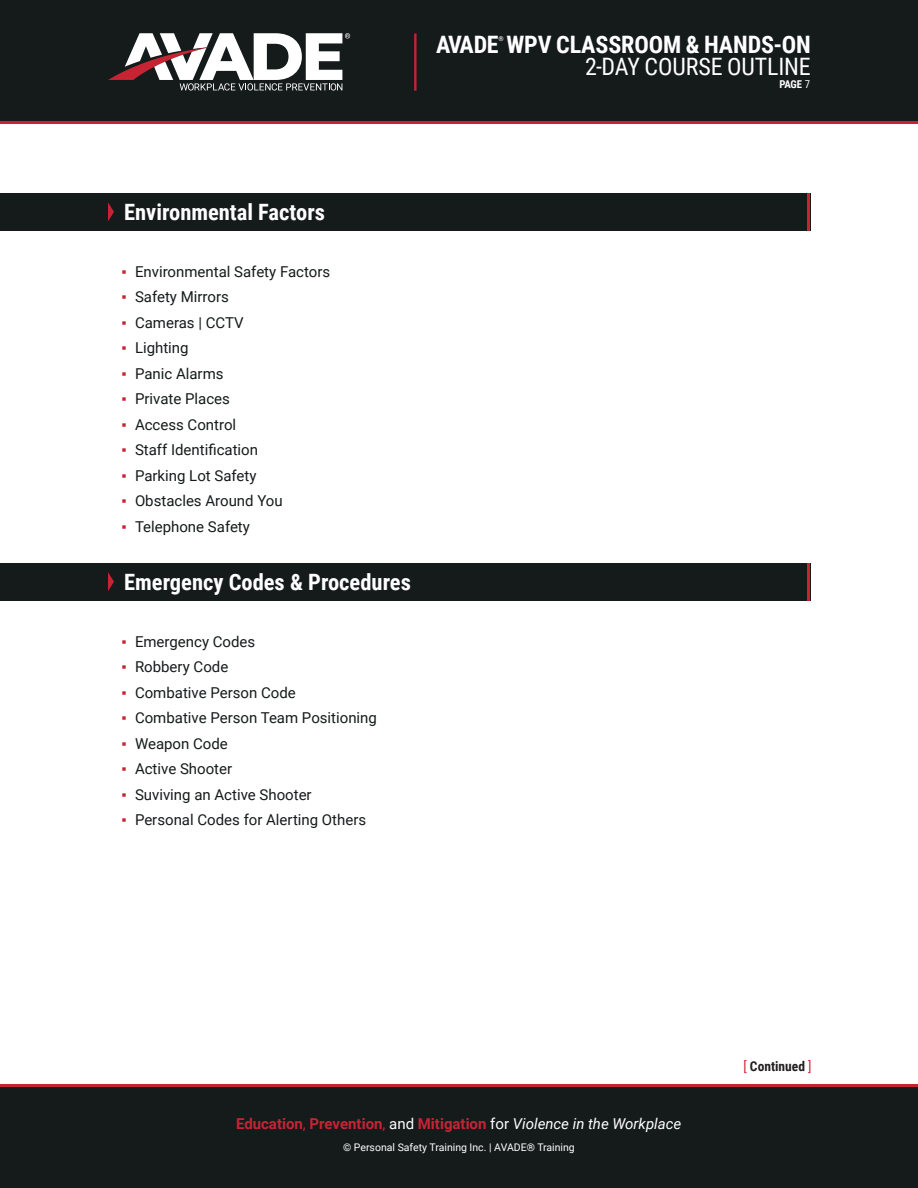
<style>
.page{position:relative;width:918px;height:1188px;background:#fff}
.page>*{position:absolute;margin:0;border:0;box-sizing:border-box;transform-origin:0 0}
.t1{font:700 24px "Roboto Condensed";letter-spacing:-.005em;color:#fff}
.t2{font:24px "Roboto Condensed";letter-spacing:-.005em;color:#fff}
.t3{font:700 22.5px "Roboto Condensed";color:#fff}
.t4{font:15px "Roboto";color:#151a1b}
.t5{font:700 15px "Roboto";color:#c72433}
.t6{font:700 13.5px "Roboto Condensed";color:#231f20}
.t7{font:700 10.8px "Roboto Condensed";color:#fff}
.t8{font:10.5px "Roboto";color:#fff}
.t9{font:700 6.75px "Roboto Condensed";color:#fff}
.s1{font-family:"Arial";color:#c72433}
.s2{font-weight:400}
.s3{font-weight:400;color:#fff}
.s4{font-weight:400;font-style:italic;color:#fff}
.s5{font-weight:400;color:#c72433}
</style>
<div class="page">
<div style="left:0;top:10px;width:918px;height:114px;background:#c72433"></div>
<div style="left:0;top:0;width:918px;height:121px;background:#151a1b"></div>
<svg style="left:108px;top:33px;width:242px;height:58px"></svg>
<hr style="left:414px;top:33px;width:3px;height:58px;background:#c72433">
<div style="left:0;top:1084px;width:918px;height:62px;background:#c72433"></div>
<div style="left:0;top:1087px;width:918px;height:101px;background:#151a1b"></div>
<div style="left:0;top:193px;width:810px;height:38px;background:#151a1b"></div>
<svg style="left:108px;top:202px;width:6px;height:19px"></svg>
<hr style="left:808px;top:193px;width:2px;height:38px;background:#c72433">
<div style="left:0;top:563px;width:810px;height:37px;background:#151a1b"></div>
<svg style="left:108px;top:572px;width:6px;height:19px"></svg>
<hr style="left:808px;top:563px;width:2px;height:37px;background:#c72433">
<h1 class="t1" style="left:436px;top:27px;width:376px">AVADE WPV CLASSROOM &amp; HANDS-ON</h1>
<p class="t9" style="left:498px;top:34px;width:7px">®</p>
<h1 class="t2" style="left:585px;top:50px;width:227px">2-DAY COURSE OUTLINE</h1>
<p class="t3" style="left:124px;top:196px;width:202px">Environmental Factors</p>
<p class="t4" style="left:122px;top:261px;width:210px"><span class="s1">▪</span> Environmental Safety Factors</p>
<p class="t4" style="left:122px;top:287px;width:109px"><span class="s1">▪</span> Safety Mirrors</p>
<p class="t4" style="left:122px;top:312px;width:124px"><span class="s1">▪</span> Cameras | CCTV</p>
<p class="t4" style="left:122px;top:338px;width:69px"><span class="s1">▪</span> Lighting</p>
<p class="t4" style="left:122px;top:363px;width:104px"><span class="s1">▪</span> Panic Alarms</p>
<p class="t4" style="left:122px;top:389px;width:110px"><span class="s1">▪</span> Private Places</p>
<p class="t4" style="left:122px;top:414px;width:116px"><span class="s1">▪</span> Access Control</p>
<p class="t4" style="left:122px;top:440px;width:138px"><span class="s1">▪</span> Staff Identification</p>
<p class="t4" style="left:122px;top:465px;width:137px"><span class="s1">▪</span> Parking Lot Safety</p>
<p class="t4" style="left:122px;top:491px;width:163px"><span class="s1">▪</span> Obstacles Around You</p>
<p class="t4" style="left:122px;top:516px;width:130px"><span class="s1">▪</span> Telephone Safety</p>
<p class="t3" style="left:124px;top:566px;width:288px">Emergency Codes &amp; Procedures</p>
<p class="t4" style="left:122px;top:631px;width:135px"><span class="s1">▪</span> Emergency Codes</p>
<p class="t4" style="left:122px;top:656px;width:108px"><span class="s1">▪</span> Robbery Code</p>
<p class="t4" style="left:122px;top:682px;width:176px"><span class="s1">▪</span> Combative Person Code</p>
<p class="t4" style="left:122px;top:707px;width:257px"><span class="s1">▪</span> Combative Person Team Positioning</p>
<p class="t4" style="left:122px;top:733px;width:108px"><span class="s1">▪</span> Weapon Code</p>
<p class="t4" style="left:122px;top:758px;width:112px"><span class="s1">▪</span> Active Shooter</p>
<p class="t4" style="left:122px;top:784px;width:192px"><span class="s1">▪</span> Suviving an Active Shooter</p>
<p class="t4" style="left:122px;top:809px;width:246px"><span class="s1">▪</span> Personal Codes for Alerting Others</p>
<p class="t7" style="left:779px;top:77px;width:32px">PAGE <span class="s2">7</span></p>
<p class="t5" style="left:236px;top:1113px;width:447px">Education<span class="s2">,</span> Prevention<span class="s2">,</span> <span class="s3">and</span> Mitigation <span class="s3">for</span> <span class="s4">Violence in the Workplace</span></p>
<p class="t8" style="left:343px;top:1139px;width:233px">© Personal Safety Training Inc. | AVADE® Training</p>
<p class="t6" style="left:744px;top:1057px;width:69px"><span class="s5">[</span> Continued <span class="s5">]</span></p>
</div>
